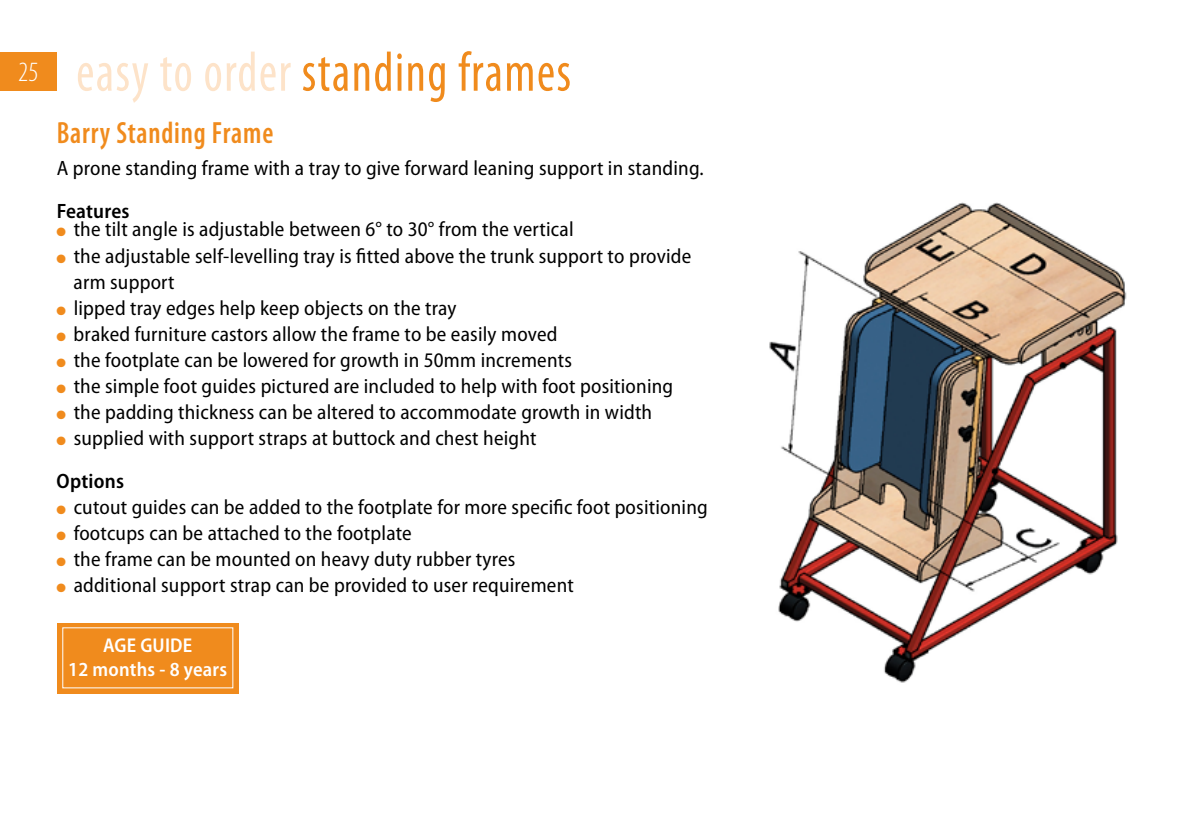
<style>
.page{position:relative;width:1191px;height:840px;background:#fff}
.page>*{position:absolute;margin:0;border:0;box-sizing:border-box;transform-origin:0 0}
.t1{font:condensed 56.4px "Myriad Pro";letter-spacing:.03em;color:#f08b1d;scale:.88 1}
.t2{font:600 condensed 30.8px "Myriad Pro";letter-spacing:.03em;color:#f08b1d;scale:.91 1}
.t3{font:300 condensed 28px "Myriad Pro";color:#fff}
.t4{font:semi-condensed 20.8px/26px "Myriad Pro";letter-spacing:.01em;color:#000}
.t5{font:600 semi-condensed 20.8px "Myriad Pro";letter-spacing:.01em;color:#000}
.t6{font:600 semi-condensed 20px/24px "Myriad Pro";letter-spacing:.01em;color:#fff;text-align:center}
.s1{color:#fde3c9}
.s2{color:#f08b1d}
.s3{font-weight:600}
</style>
<div class="page">
<img style="left:769px;top:202px;width:358px;height:481px">
<div style="left:0;top:52px;width:57px;height:39px;background:#f08b1d"></div>
<div style="left:57px;top:622px;width:182px;height:71px;background:#f08b1d"></div>
<h3 class="t3" style="left:18px;top:55px;width:22px">25</h3>
<h1 class="t1" style="left:76px;top:38px;width:564px"><span class="s1">easy to order</span> standing frames</h1>
<h2 class="t2" style="left:57px;top:114px;width:240px">Barry Standing Frame</h2>
<p class="t4" style="left:57px;top:155px;width:648px">A prone standing frame with a tray to give forward leaning support in standing.</p>
<p class="t5" style="left:57px;top:199px;width:74px">Features</p>
<p class="t4" style="left:57px;top:217px;width:518px"><span class="s2">●</span> the tilt angle is adjustable between 6° to 30° from the vertical</p>
<p class="t4" style="left:74px;top:243px;width:619px;text-indent:-17px"><span class="s2">●</span> the adjustable self-levelling tray is fitted above the trunk support to provide arm support</p>
<p class="t4" style="left:57px;top:295px;width:401px"><span class="s2">●</span> lipped tray edges help keep objects on the tray</p>
<p class="t4" style="left:57px;top:321px;width:502px"><span class="s2">●</span> braked furniture castors allow the frame to be easily moved</p>
<p class="t4" style="left:57px;top:347px;width:517px"><span class="s2">●</span> the footplate can be lowered for growth in 50mm increments</p>
<p class="t4" style="left:57px;top:373px;width:618px"><span class="s2">●</span> the simple foot guides pictured are included to help with foot positioning</p>
<p class="t4" style="left:57px;top:399px;width:597px"><span class="s2">●</span> the padding thickness can be altered to accommodate growth in width</p>
<p class="t4" style="left:57px;top:416px;width:481px;line-height:43px"><span class="s2">●</span> supplied with support straps at buttock and chest height<br><span class="s3">Options</span></p>
<p class="t4" style="left:57px;top:494px;width:652px"><span class="s2">●</span> cutout guides can be added to the footplate for more specific foot positioning</p>
<p class="t4" style="left:57px;top:520px;width:356px"><span class="s2">●</span> footcups can be attached to the footplate</p>
<p class="t4" style="left:57px;top:546px;width:460px"><span class="s2">●</span> the frame can be mounted on heavy duty rubber tyres</p>
<p class="t4" style="left:57px;top:572px;width:518px"><span class="s2">●</span> additional support strap can be provided to user requirement</p>
<p class="t6" style="left:68px;top:633px;width:160px">AGE GUIDE<br>12 months - 8 years</p>
</div>
